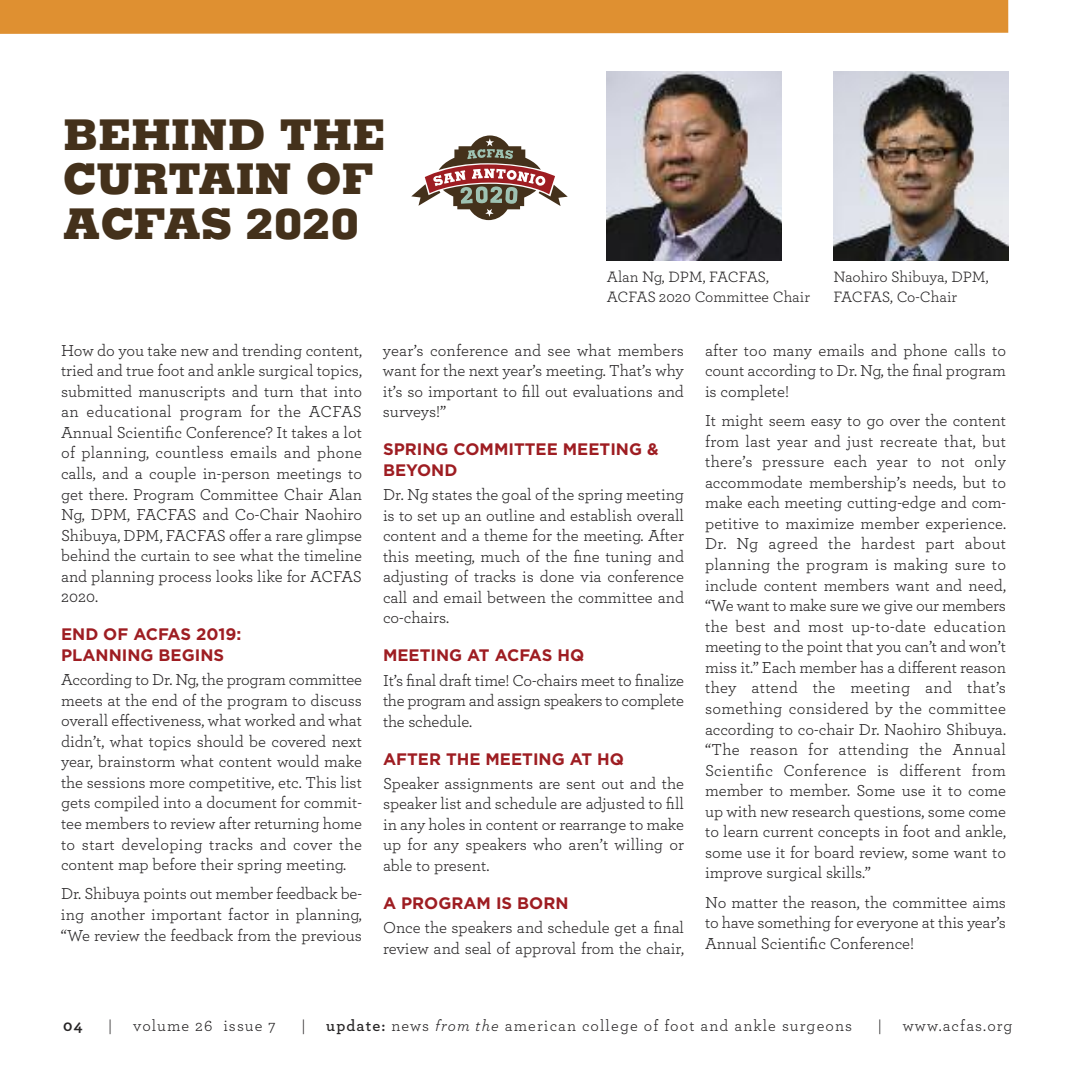
<style>
.page{position:relative;width:1071px;height:1071px;background:#fff}
.page>*{position:absolute;margin:0;border:0;box-sizing:border-box;transform-origin:0 0}
.t1{font:800 42.35px/44.3px "Memphis";color:#44311b}
.t2{font:16.62px/20.5px "Archer";letter-spacing:-.005em;color:#272526;text-align:justify}
.t3{font:700 16.62px/20.7px "Gotham";color:#9e1d22}
.t4{font:16.1px "Archer";letter-spacing:.07em;color:#272526}
.t5{font:700 16.1px "Archer";color:#272526}
.t6{font:15.75px/20.7px "Archer";color:#272526}
.s1{font-weight:600}
.s2{font-style:italic}
</style>
<div class="page">
<div style="left:0;top:0;width:1008px;height:34px;background:#df9031"></div>
<svg style="left:411px;top:135px;width:157px;height:85px"></svg>
<img style="left:607px;top:72px;width:175px;height:189px">
<img style="left:833px;top:72px;width:175px;height:189px">
<h1 class="t1" style="left:63px;top:117px;width:324px">BEHIND THE<br>CURTAIN OF<br>ACFAS 2020</h1>
<p class="t6" style="left:607px;top:268px;width:205px">Alan Ng, DPM, FACFAS,<br>ACFAS 2020 Committee Chair</p>
<p class="t6" style="left:833px;top:268px;width:157px">Naohiro Shibuya, DPM,<br>FACFAS, Co-Chair</p>
<p class="t2" style="left:61px;top:342px;width:303px">How do you take new and trending content, tried and true foot and ankle surgical topics, submitted manuscripts and turn that into an educational program for the ACFAS Annual Scientific Conference? It takes a lot of planning, countless emails and phone calls, and a couple in-person meetings to get there. Program Committee Chair Alan Ng, DPM, FACFAS and Co-Chair Naohiro Shibuya, DPM, FACFAS offer a rare glimpse behind the curtain to see what the timeline and planning process looks like for ACFAS 2020.</p>
<p class="t3" style="left:61px;top:626px;width:182px">END OF ACFAS 2019:<br>PLANNING BEGINS</p>
<p class="t2" style="left:61px;top:671px;width:303px">According to Dr. Ng, the program committee meets at the end of the program to discuss overall effectiveness, what worked and what didn’t, what topics should be covered next year, brainstorm what content would make the sessions more competitive, etc. This list gets compiled into a document for commit&shy;tee members to review after returning home to start developing tracks and cover the content map before their spring meeting.</p>
<p class="t2" style="left:61px;top:885px;width:303px">Dr. Shibuya points out member feedback be&shy;ing another important factor in planning, “We review the feedback from the previous</p>
<p class="t2" style="left:383px;top:342px;width:303px">year’s conference and see what members want for the next year’s meeting. That’s why it’s so important to fill out evaluations and surveys!”</p>
<p class="t3" style="left:383px;top:441px;width:277px">SPRING COMMITTEE MEETING &amp;<br>BEYOND</p>
<p class="t2" style="left:383px;top:486px;width:303px">Dr. Ng states the goal of the spring meeting is to set up an outline and establish overall content and a theme for the meeting. After this meeting, much of the fine tuning and adjusting of tracks is done via conference call and email between the committee and co-chairs.</p>
<p class="t3" style="left:383px;top:647px;width:203px">MEETING AT ACFAS HQ</p>
<p class="t2" style="left:383px;top:671px;width:303px">It’s final draft time! Co-chairs meet to finalize the program and assign speakers to complete the schedule.</p>
<p class="t3" style="left:383px;top:750px;width:242px">AFTER THE MEETING AT HQ</p>
<p class="t2" style="left:383px;top:775px;width:303px">Speaker assignments are sent out and the speaker list and schedule are adjusted to fill in any holes in content or rearrange to make up for any speakers who aren’t willing or able to present.</p>
<p class="t3" style="left:383px;top:894px;width:187px">A PROGRAM IS BORN</p>
<p class="t2" style="left:383px;top:919px;width:303px">Once the speakers and schedule get a final review and seal of approval from the chair,</p>
<p class="t2" style="left:705px;top:342px;width:302px">after too many emails and phone calls to count according to Dr. Ng, the final program is complete!</p>
<p class="t2" style="left:705px;top:412px;width:303px">It might seem easy to go over the content from last year and just recreate that, but there’s pressure each year to not only accommodate membership’s needs, but to make each meeting cutting-edge and com&shy;petitive to maximize member experience.<br>Dr. Ng agreed the hardest part about planning the program is making sure to include content members want and need, “We want to make sure we give our members the best and most up-to-date education meeting to the point that you can’t and won’t miss it.” Each member has a different reason they attend the meeting and that’s something considered by the committee according to co-chair Dr. Naohiro Shibuya. “The reason for attending the Annual Scientific Conference is different from member to member. Some use it to come up with new research questions, some come to learn current concepts in foot and ankle, some use it for board review, some want to improve surgical skills.”</p>
<p class="t2" style="left:705px;top:894px;width:302px">No matter the reason, the committee aims to have something for everyone at this year’s Annual Scientific Conference!</p>
<p class="t5" style="left:63px;top:1021px;width:21px">04</p>
<p class="t6" style="left:108px;top:1017px;width:6px">|</p>
<p class="t4" style="left:133px;top:1021px;width:144px">volume 26 issue 7</p>
<p class="t6" style="left:301px;top:1017px;width:6px">|</p>
<p class="t4" style="left:326px;top:1021px;width:527px"><span class="s1">update:</span> news <span class="s2">from the</span> american college of foot and ankle surgeons</p>
<p class="t6" style="left:878px;top:1017px;width:6px">|</p>
<p class="t4" style="left:903px;top:1021px;width:111px">www.acfas.org</p>
</div>
